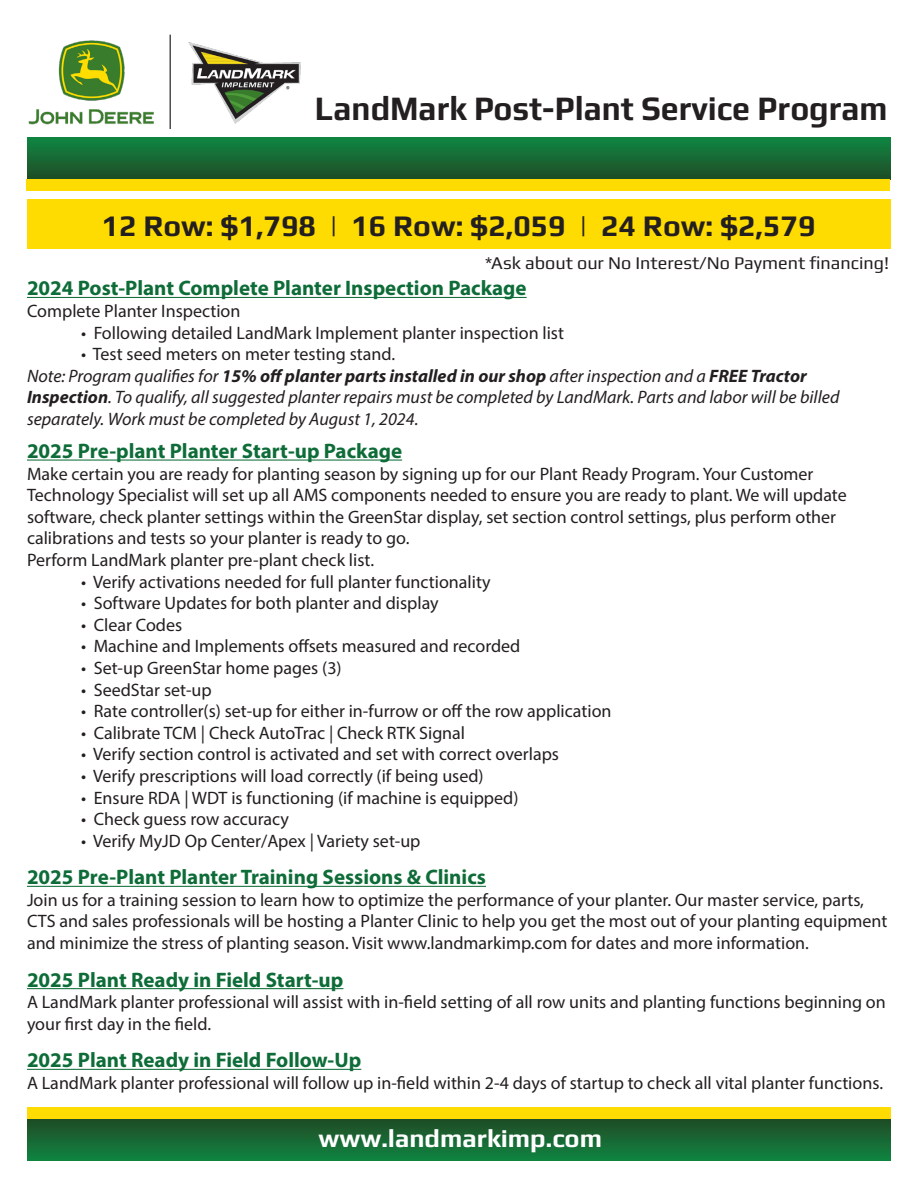
<style>
.page{position:relative;width:918px;height:1188px;background:#fff}
.page>*{position:absolute;margin:0;border:0;box-sizing:border-box;transform-origin:0 0}
.t1{font:700 34.35px "Play";color:#231f20;scale:.93 1}
.t2{font:700 30px "Play";color:#231f20}
.t3{font:700 25.5px "Play";color:#fff}
.t4{font:700 21px "Myriad Pro";color:#0e6c38}
.t5{font:18px/21.6px "Myriad Pro";color:#231f20}
.t6{font:italic 18px/21.6px "Myriad Pro";color:#231f20}
.t7{font:18px "Play";color:#231f20}
.s1{font-weight:700}
</style>
<div class="page">
<div style="left:27px;top:1119px;width:863px;height:42px;background:linear-gradient(to bottom,#204b24,#108441)"></div>
<div style="left:27px;top:1108px;width:864px;height:11px;background:#ffdc01"></div>
<img style="left:28px;top:34px;width:273px;height:94px">
<div style="left:27px;top:137px;width:863px;height:42px;background:linear-gradient(to bottom,#0f8743,#1f4e26)"></div>
<div style="left:26px;top:179px;width:864px;height:11px;background:#ffdc01"></div>
<div style="left:27px;top:200px;width:864px;height:49px;background:#ffdc01"></div>
<hr style="left:27px;top:297px;width:500px;height:1px;background:#0e6c38">
<hr style="left:27px;top:460px;width:375px;height:1px;background:#0e6c38">
<hr style="left:27px;top:886px;width:459px;height:1px;background:#0e6c38">
<hr style="left:27px;top:988px;width:316px;height:1px;background:#0e6c38">
<hr style="left:27px;top:1069px;width:334px;height:1px;background:#0e6c38">
<p class="t1" style="left:315px;top:88px;width:617px">LandMark Post-Plant Service Program</p>
<p class="t2" style="left:102px;top:208px;width:715px">12 Row: $1,798 | 16 Row: $2,059 | 24 Row: $2,579</p>
<p class="t7" style="left:485px;top:252px;width:406px">*Ask about our No Interest/No Payment financing!</p>
<p class="t4" style="left:27px;top:275px;width:501px">2024 Post-Plant Complete Planter Inspection Package</p>
<p class="t5" style="left:27px;top:300px;width:215px">Complete Planter Inspection</p>
<p class="t5" style="left:81px;top:321px;width:485px">• Following detailed LandMark Implement planter inspection list</p>
<p class="t5" style="left:81px;top:343px;width:316px">• Test seed meters on meter testing stand.</p>
<p class="t6" style="left:27px;top:365px;width:814px">Note: Program qualifies for <span class="s1">15% off planter parts installed in our shop</span> after inspection and a <span class="s1">FREE Tractor<br>Inspection</span>. To qualify, all suggested planter repairs must be completed by LandMark. Parts and labor will be billed separately. Work must be completed by August 1, 2024.</p>
<p class="t4" style="left:27px;top:437px;width:377px">2025 Pre-plant Planter Start-up Package</p>
<p class="t5" style="left:27px;top:462px;width:821px">Make certain you are ready for planting season by signing up for our Plant Ready Program. Your Customer Technology Specialist will set up all AMS components needed to ensure you are ready to plant. We will update software, check planter settings within the GreenStar display, set section control settings, plus perform other calibrations and tests so your planter is ready to go.</p>
<p class="t5" style="left:27px;top:549px;width:349px">Perform LandMark planter pre-plant check list.</p>
<p class="t5" style="left:81px;top:570px;width:411px">• Verify activations needed for full planter functionality</p>
<p class="t5" style="left:81px;top:592px;width:359px">• Software Updates for both planter and display</p>
<p class="t5" style="left:81px;top:614px;width:103px">• Clear Codes</p>
<p class="t5" style="left:81px;top:635px;width:441px">• Machine and Implements offsets measured and recorded</p>
<p class="t5" style="left:81px;top:657px;width:262px">• Set-up GreenStar home pages (3)</p>
<p class="t5" style="left:81px;top:678px;width:132px">• SeedStar set-up</p>
<p class="t5" style="left:81px;top:700px;width:532px">• Rate controller(s) set-up for either in-furrow or off the row application</p>
<p class="t5" style="left:81px;top:722px;width:386px">• Calibrate TCM | Check AutoTrac | Check RTK Signal</p>
<p class="t5" style="left:81px;top:743px;width:480px">• Verify section control is activated and set with correct overlaps</p>
<p class="t5" style="left:81px;top:765px;width:404px">• Verify prescriptions will load correctly (if being used)</p>
<p class="t5" style="left:81px;top:786px;width:439px">• Ensure RDA | WDT is functioning (if machine is equipped)</p>
<p class="t5" style="left:81px;top:808px;width:210px">• Check guess row accuracy</p>
<p class="t5" style="left:81px;top:830px;width:341px">• Verify MyJD Op Center/Apex | Variety set-up</p>
<p class="t4" style="left:27px;top:863px;width:460px">2025 Pre-Plant Planter Training Sessions &amp; Clinics</p>
<p class="t5" style="left:27px;top:889px;width:839px">Join us for a training session to learn how to optimize the performance of your planter. Our master service, parts,</p>
<p class="t5" style="left:27px;top:910px;width:862px">CTS and sales professionals will be hosting a Planter Clinic to help you get the most out of your planting equipment</p>
<p class="t5" style="left:27px;top:932px;width:784px">and minimize the stress of planting season. Visit www.landmarkimp.com for dates and more information.</p>
<p class="t4" style="left:27px;top:966px;width:318px">2025 Plant Ready in Field Start-up</p>
<p class="t5" style="left:27px;top:991px;width:860px">A LandMark planter professional will assist with in-field setting of all row units and planting functions beginning on</p>
<p class="t5" style="left:27px;top:1013px;width:186px">your first day in the field.</p>
<p class="t4" style="left:27px;top:1046px;width:336px">2025 Plant Ready in Field Follow-Up</p>
<p class="t5" style="left:27px;top:1072px;width:858px">A LandMark planter professional will follow up in-field within 2-4 days of startup to check all vital planter functions.</p>
<p class="t3" style="left:319px;top:1124px;width:285px">www.landmarkimp.com</p>
</div>
